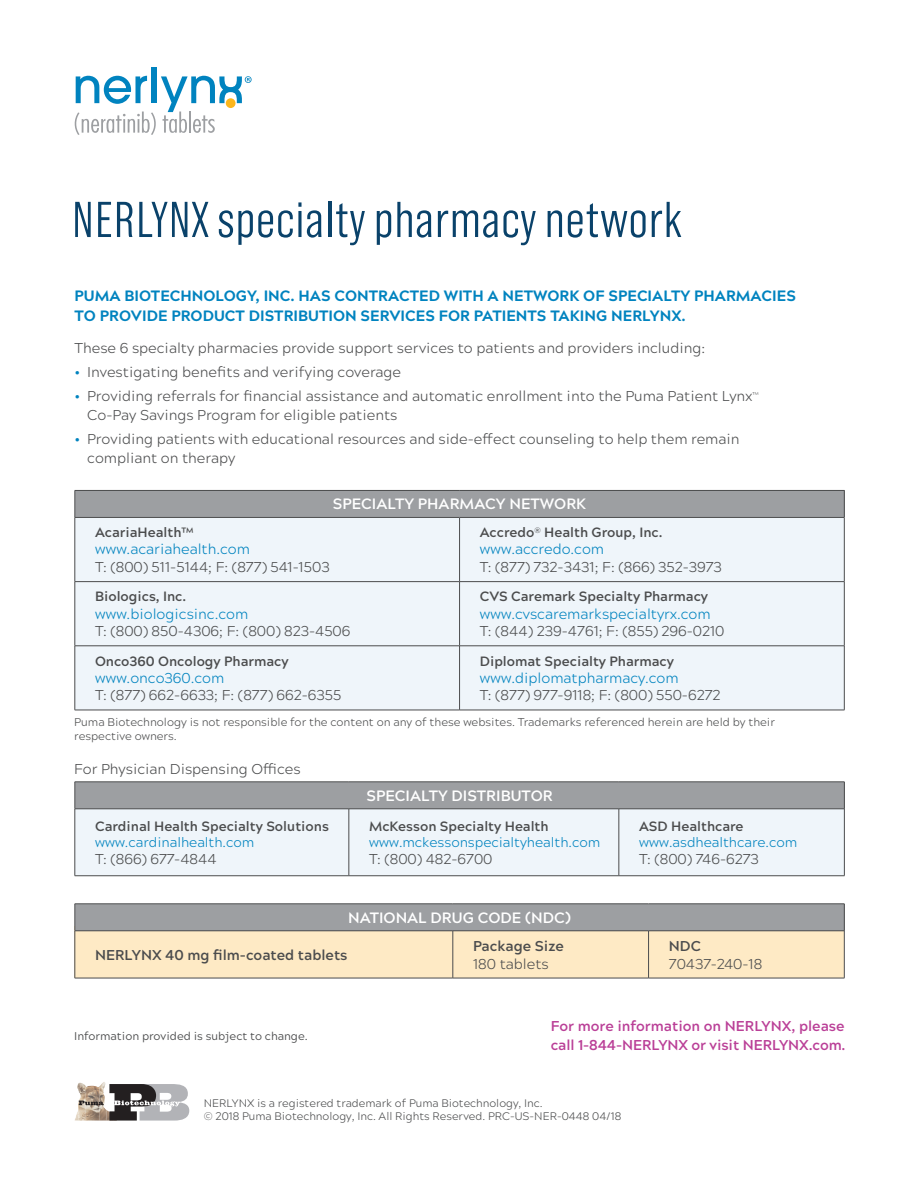
<style>
.page{position:relative;width:918px;height:1188px;background:#fff}
.page>*{position:absolute;margin:0;border:0;box-sizing:border-box;transform-origin:0 0}
.t1{font:300 50.25px "Grotzec Cond";color:#0a426a}
.Subhead{font:800 15px/19.5px "Acherus Grotesque";color:#0083bf}
.Body{font:700 15px "Acherus Grotesque";color:#fff}
.Body-2{font:300 14.25px "Acherus Grotesque";color:#4b4c4d}
.Bullet{font:300 14.25px/18.8px "Acherus Grotesque";color:#4b4c4d}
.Body-3{font:300 14.25px "Acherus Grotesque";color:#0083bf}
.Subhead-2{font:700 14.25px/18.8px "Acherus Grotesque";letter-spacing:-.005em;color:#ba3f97}
.Body-4{font:700 14.25px "Acherus Grotesque";color:#4b4c4d}
.Body-5{font:700 13.5px/16.2px "Acherus Grotesque";color:#4b4c4d}
.Body-6{font:300 13.5px "Acherus Grotesque";color:#0083bf}
.Body-7{font:300 11.25px/13.5px "Acherus Grotesque";color:#4b4c4d}
.Body-8{font:11.25px "Acherus Grotesque";color:#4b4c4d}
.Body-9{font:300 10.95px "Acherus Grotesque";color:#4b4c4d}
.s1{font-size:27px;color:#0083bf}
.s2{font-weight:300;color:#0083bf}
</style>
<div class="page">
<div style="left:151px;top:68px;width:5px;height:35px;background:#0083bf"></div>
<svg style="left:75px;top:76px;width:177px;height:58px"></svg>
<div style="left:75px;top:490px;width:769px;height:27px;background:#9d9fa2"></div>
<div style="left:76px;top:518px;width:768px;height:192px;background:#eff5fa"></div>
<svg style="left:75px;top:491px;width:1px;height:26px"></svg>
<hr style="left:75px;top:490px;width:385px;height:1px;background:#4b4c4d">
<hr style="left:460px;top:490px;width:384px;height:1px;background:#4b4c4d">
<svg style="left:844px;top:491px;width:1px;height:26px"></svg>
<hr style="left:75px;top:518px;width:1px;height:63px;background:#4b4c4d">
<hr style="left:75px;top:517px;width:385px;height:1px;background:#4b4c4d">
<hr style="left:460px;top:517px;width:384px;height:1px;background:#4b4c4d">
<hr style="left:459px;top:518px;width:1px;height:63px;background:#4b4c4d">
<hr style="left:844px;top:518px;width:1px;height:63px;background:#4b4c4d">
<hr style="left:75px;top:582px;width:1px;height:64px;background:#4b4c4d">
<hr style="left:75px;top:646px;width:1px;height:64px;background:#4b4c4d">
<hr style="left:75px;top:581px;width:385px;height:1px;background:#4b4c4d">
<hr style="left:460px;top:581px;width:384px;height:1px;background:#4b4c4d">
<hr style="left:459px;top:582px;width:1px;height:64px;background:#4b4c4d">
<hr style="left:844px;top:582px;width:1px;height:64px;background:#4b4c4d">
<hr style="left:459px;top:646px;width:1px;height:64px;background:#4b4c4d">
<hr style="left:844px;top:646px;width:1px;height:64px;background:#4b4c4d">
<hr style="left:75px;top:646px;width:385px;height:1px;background:#4b4c4d">
<hr style="left:460px;top:646px;width:384px;height:1px;background:#4b4c4d">
<hr style="left:75px;top:710px;width:385px;height:1px;background:#4b4c4d">
<hr style="left:460px;top:710px;width:384px;height:1px;background:#4b4c4d">
<div style="left:75px;top:926px;width:769px;height:52px;background:#feeac5"></div>
<div style="left:75px;top:904px;width:769px;height:27px;background:#9d9fa2"></div>
<svg style="left:75px;top:905px;width:1px;height:26px"></svg>
<hr style="left:75px;top:904px;width:378px;height:1px;background:#4b4c4d">
<hr style="left:453px;top:904px;width:196px;height:1px;background:#4b4c4d">
<hr style="left:649px;top:904px;width:195px;height:1px;background:#4b4c4d">
<svg style="left:844px;top:904px;width:1px;height:27px"></svg>
<hr style="left:75px;top:931px;width:1px;height:47px;background:#4b4c4d">
<hr style="left:75px;top:931px;width:378px;height:1px;background:#4b4c4d">
<hr style="left:453px;top:931px;width:196px;height:1px;background:#4b4c4d">
<hr style="left:649px;top:931px;width:195px;height:1px;background:#4b4c4d">
<hr style="left:453px;top:931px;width:1px;height:47px;background:#4b4c4d">
<hr style="left:648px;top:931px;width:1px;height:47px;background:#4b4c4d">
<hr style="left:844px;top:931px;width:1px;height:47px;background:#4b4c4d">
<hr style="left:75px;top:978px;width:378px;height:1px;background:#4b4c4d">
<hr style="left:453px;top:978px;width:196px;height:1px;background:#4b4c4d">
<hr style="left:649px;top:978px;width:195px;height:1px;background:#4b4c4d">
<div style="left:75px;top:782px;width:769px;height:27px;background:#9d9fa2"></div>
<div style="left:76px;top:810px;width:768px;height:65px;background:#eff5fa"></div>
<svg style="left:75px;top:783px;width:1px;height:26px"></svg>
<hr style="left:75px;top:782px;width:274px;height:1px;background:#4b4c4d">
<hr style="left:349px;top:782px;width:270px;height:1px;background:#4b4c4d">
<hr style="left:619px;top:782px;width:226px;height:1px;background:#4b4c4d">
<svg style="left:844px;top:783px;width:1px;height:26px"></svg>
<hr style="left:75px;top:809px;width:1px;height:67px;background:#4b4c4d">
<hr style="left:75px;top:809px;width:274px;height:1px;background:#4b4c4d">
<hr style="left:349px;top:809px;width:270px;height:1px;background:#4b4c4d">
<hr style="left:619px;top:809px;width:226px;height:1px;background:#4b4c4d">
<hr style="left:349px;top:809px;width:1px;height:67px;background:#4b4c4d">
<hr style="left:619px;top:809px;width:1px;height:67px;background:#4b4c4d">
<hr style="left:844px;top:809px;width:1px;height:67px;background:#4b4c4d">
<hr style="left:75px;top:875px;width:274px;height:1px;background:#4b4c4d">
<hr style="left:349px;top:875px;width:270px;height:1px;background:#4b4c4d">
<hr style="left:619px;top:875px;width:226px;height:1px;background:#4b4c4d">
<svg style="left:77px;top:1083px;width:112px;height:38px"></svg>
<p class="t1" style="left:71px;top:191px;width:612px">NERLYNX specialty pharmacy network</p>
<p class="Subhead" style="left:75px;top:285px;width:723px">PUMA BIOTECHNOLOGY, INC. HAS CONTRACTED WITH A NETWORK OF SPECIALTY PHARMACIES<br>TO PROVIDE PRODUCT DISTRIBUTION SERVICES FOR PATIENTS TAKING NERLYNX.</p>
<p class="Body-2" style="left:75px;top:336px;width:632px">These 6 specialty pharmacies provide support services to patients and providers including:</p>
<p class="Bullet" style="left:75px;top:362px;width:328px"><span class="s1">•</span> Investigating benefits and verifying coverage</p>
<p class="Bullet" style="left:87px;top:386px;width:673px;text-indent:-13px"><span class="s1">•</span> Providing referrals for financial assistance and automatic enrollment into the Puma Patient Lynx<sup>™<br></sup>Co-Pay Savings Program for eligible patients</p>
<p class="Bullet" style="left:87px;top:429px;width:654px;text-indent:-13px"><span class="s1">•</span> Providing patients with educational resources and side-effect counseling to help them remain compliant on therapy</p>
<p class="Body" style="left:333px;top:491px;width:255px">SPECIALTY PHARMACY NETWORK</p>
<p class="Body-5" style="left:95px;top:524px;width:100px">AcariaHealth™</p>
<p class="Body-3" style="left:95px;top:538px;width:156px">www.acariahealth.com</p>
<p class="Body-2" style="left:95px;top:555px;width:236px">T: (800) 511-5144; F: (877) 541-1503</p>
<p class="Body-5" style="left:480px;top:524px;width:184px">Accredo<sup>®</sup> Health Group, Inc.</p>
<p class="Body-3" style="left:480px;top:538px;width:126px">www.accredo.com</p>
<p class="Body-2" style="left:480px;top:555px;width:244px">T: (877) 732-3431; F: (866) 352-3973</p>
<p class="Body-5" style="left:95px;top:588px;width:93px">Biologics, Inc.</p>
<p class="Body-3" style="left:95px;top:602px;width:155px">www.biologicsinc.com</p>
<p class="Body-2" style="left:95px;top:619px;width:257px">T: (800) 850-4306; F: (800) 823-4506</p>
<p class="Body-5" style="left:480px;top:588px;width:230px">CVS Caremark Specialty Pharmacy</p>
<p class="Body-3" style="left:480px;top:602px;width:232px">www.cvscaremarkspecialtyrx.com</p>
<p class="Body-2" style="left:480px;top:619px;width:246px">T: (844) 239-4761; F: (855) 296-0210</p>
<p class="Body-5" style="left:480px;top:652px;width:196px">Diplomat Specialty Pharmacy</p>
<p class="Body-3" style="left:480px;top:666px;width:200px">www.diplomatpharmacy.com</p>
<p class="Body-2" style="left:480px;top:683px;width:242px">T: (877) 977-9118; F: (800) 550-6272</p>
<p class="Body-7" style="left:74px;top:715px;width:702px">Puma Biotechnology is not responsible for the content on any of these websites. Trademarks referenced herein are held by their respective owners.</p>
<p class="Body-5" style="left:95px;top:652px;width:195px">Onco360 Oncology Pharmacy</p>
<p class="Body-3" style="left:95px;top:666px;width:131px">www.onco360.com</p>
<p class="Body-2" style="left:95px;top:683px;width:248px">T: (877) 662-6633; F: (877) 662-6355</p>
<p class="Bullet" style="left:74px;top:759px;width:228px">For Physician Dispensing Offices</p>
<p class="Body-5" style="left:95px;top:817px;width:235px">Cardinal Health Specialty Solutions <span class="s2">www.cardinalhealth.com</span></p>
<p class="Body-2" style="left:95px;top:847px;width:123px">T: (866) 677-4844</p>
<p class="Body" style="left:366px;top:783px;width:188px">SPECIALTY DISTRIBUTOR</p>
<p class="Body-5" style="left:369px;top:817px;width:181px">McKesson Specialty Health</p>
<p class="Body-6" style="left:369px;top:831px;width:233px">www.mckessonspecialtyhealth.com</p>
<p class="Body-2" style="left:369px;top:847px;width:125px">T: (800) 482-6700</p>
<p class="Body" style="left:348px;top:905px;width:224px">NATIONAL DRUG CODE (NDC)</p>
<p class="Body-4" style="left:95px;top:942px;width:254px">NERLYNX 40 mg film-coated tablets</p>
<p class="Body-4" style="left:473px;top:933px;width:92px">Package Size</p>
<p class="Body-2" style="left:473px;top:952px;width:77px">180 tablets</p>
<p class="Body-5" style="left:639px;top:817px;width:106px">ASD Healthcare</p>
<p class="Body-6" style="left:639px;top:831px;width:160px">www.asdhealthcare.com</p>
<p class="Body-2" style="left:639px;top:847px;width:121px">T: (800) 746-6273</p>
<p class="Body-4" style="left:669px;top:933px;width:34px">NDC</p>
<p class="Body-2" style="left:669px;top:952px;width:95px">70437-240-18</p>
<p class="Body-8" style="left:74px;top:1027px;width:235px">Information provided is subject to change.</p>
<p class="Subhead-2" style="left:551px;top:1016px;width:296px">For more information on NERLYNX, please call 1-844-NERLYNX or visit NERLYNX.com.</p>
<p class="Body-9" style="left:204px;top:1094px;width:340px">NERLYNX is a registered trademark of Puma Biotechnology, Inc.</p>
<p class="Body-9" style="left:204px;top:1107px;width:419px">© 2018 Puma Biotechnology, Inc. All Rights Reserved. PRC-US-NER-0448 04/18</p>
</div>
